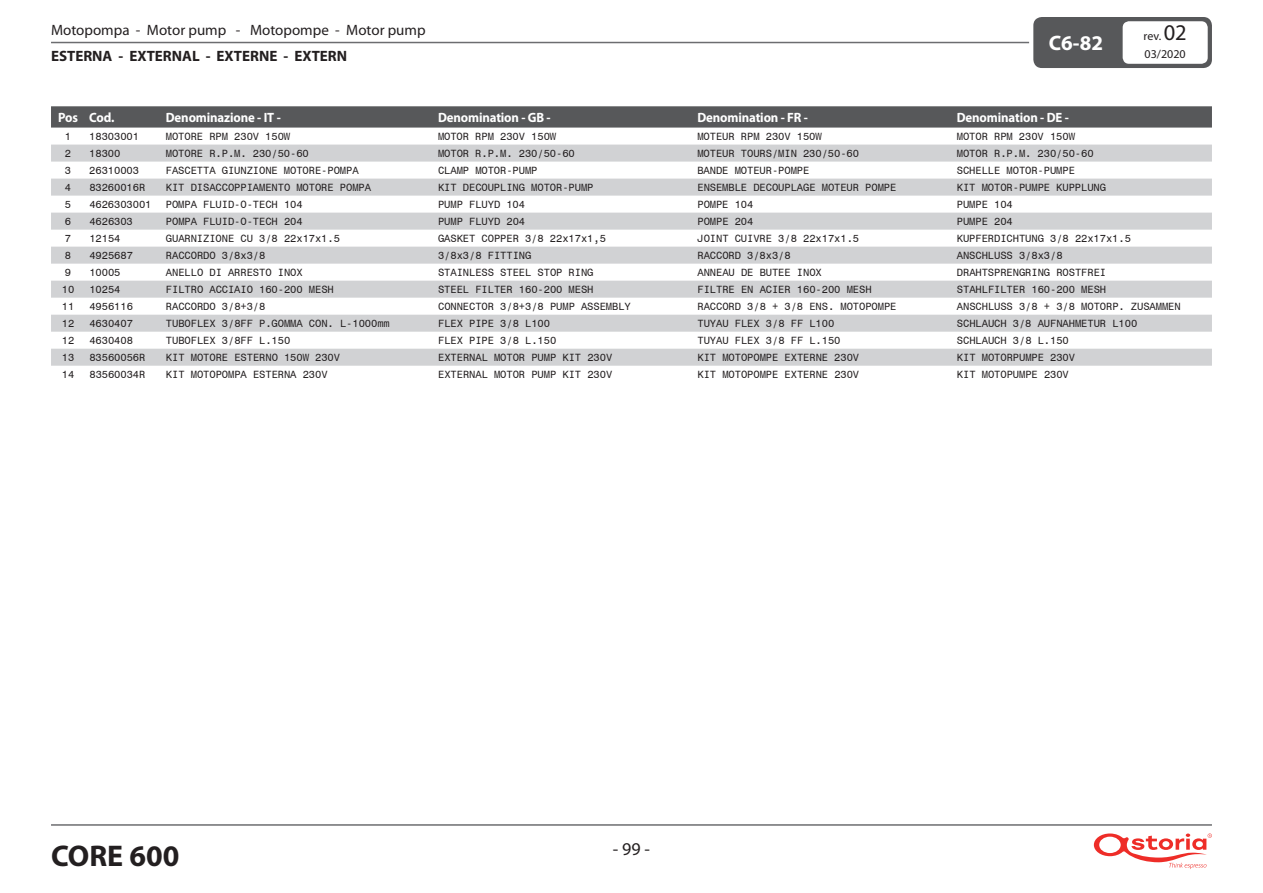
<style>
.page{position:relative;width:1263px;height:893px;background:#fff}
.page>*{position:absolute;margin:0;border:0;box-sizing:border-box;transform-origin:0 0}
.t1{font:700 30px "Myriad Pro";color:#231f20}
.t2{font:700 21px "Myriad Pro";color:#fff}
.t3{font:18px "Myriad Pro";color:#231f20}
.t4{font:15px "Myriad Pro";color:#231f20}
.t5{font:700 15px "Myriad Pro";color:#231f20}
.t6{font:700 13.5px "Myriad Pro";letter-spacing:-.01em;color:#fff;scale:.95 1}
.t7{font:12px/17.9px "Myriad Pro";color:#231f20}
.t8{font:10.5px "Monospace 821 BT";letter-spacing:-.01em;color:#231f20}
.s1{font-size:22.5px}
</style>
<div class="page">
<div style="left:1033px;top:17px;width:179px;height:51px;background:#57585a;border-radius:9px"></div>
<div style="left:1123px;top:21px;width:85px;height:43px;background:#fff;border-radius:6px"></div>
<hr style="left:51px;top:824px;width:1161px;height:2px;background:#6c6d70">
<hr style="left:51px;top:42px;width:978px;height:1px;background:#6c6d70">
<svg style="left:1094px;top:833px;width:118px;height:36px"></svg>
<svg style="left:51px;top:106px;width:1161px;height:22px;background:#5c5d5f"></svg>
<svg style="left:51px;top:145px;width:1161px;height:221px;fill:#d1d2d4"></svg>
<h3 class="t4" style="left:51px;top:21px;width:376px">Motopompa - Motor pump - Motopompe - Motor pump</h3>
<h3 class="t5" style="left:51px;top:46px;width:298px">ESTERNA - EXTERNAL - EXTERNE - EXTERN</h3>
<h2 class="t2" style="left:1049px;top:29px;width:56px">C6-82</h2>
<p class="t7" style="left:1143px;top:27px;width:45px">rev. <span class="s1">02<br></span>03/2020</p>
<p class="t6" style="left:58px;top:109px;width:61px">Pos Cod.</p>
<p class="t6" style="left:166px;top:109px;width:122px">Denominazione - IT -</p>
<p class="t6" style="left:438px;top:109px;width:120px">Denomination - GB -</p>
<p class="t6" style="left:697px;top:109px;width:118px">Denomination - FR -</p>
<p class="t6" style="left:957px;top:109px;width:119px">Denomination - DE -</p>
<p class="t8" style="left:65px;top:130px;width:8px">1</p>
<p class="t8" style="left:89px;top:130px;width:51px">18303001</p>
<p class="t8" style="left:166px;top:130px;width:126px">MOTORE RPM 230V 150W</p>
<p class="t8" style="left:438px;top:130px;width:120px">MOTOR RPM 230V 150W</p>
<p class="t8" style="left:697px;top:130px;width:126px">MOTEUR RPM 230V 150W</p>
<p class="t8" style="left:957px;top:130px;width:120px">MOTOR RPM 230V 150W</p>
<p class="t8" style="left:65px;top:147px;width:8px">2</p>
<p class="t8" style="left:89px;top:147px;width:33px">18300</p>
<p class="t8" style="left:166px;top:147px;width:145px">MOTORE R.P.M. 230/50-60</p>
<p class="t8" style="left:438px;top:147px;width:138px">MOTOR R.P.M. 230/50-60</p>
<p class="t8" style="left:697px;top:147px;width:163px">MOTEUR TOURS/MIN 230/50-60</p>
<p class="t8" style="left:957px;top:147px;width:138px">MOTOR R.P.M. 230/50-60</p>
<p class="t8" style="left:65px;top:164px;width:8px">3</p>
<p class="t8" style="left:89px;top:164px;width:51px">26310003</p>
<p class="t8" style="left:166px;top:164px;width:194px">FASCETTA GIUNZIONE MOTORE-POMPA</p>
<p class="t8" style="left:438px;top:164px;width:101px">CLAMP MOTOR-PUMP</p>
<p class="t8" style="left:697px;top:164px;width:113px">BANDE MOTEUR-POMPE</p>
<p class="t8" style="left:957px;top:164px;width:120px">SCHELLE MOTOR-PUMPE</p>
<p class="t8" style="left:65px;top:181px;width:8px">4</p>
<p class="t8" style="left:89px;top:181px;width:58px">83260016R</p>
<p class="t8" style="left:166px;top:181px;width:207px">KIT DISACCOPPIAMENTO MOTORE POMPA</p>
<p class="t8" style="left:438px;top:181px;width:157px">KIT DECOUPLING MOTOR-PUMP</p>
<p class="t8" style="left:697px;top:181px;width:201px">ENSEMBLE DECOUPLAGE MOTEUR POMPE</p>
<p class="t8" style="left:957px;top:181px;width:151px">KIT MOTOR-PUMPE KUPPLUNG</p>
<p class="t8" style="left:65px;top:198px;width:8px">5</p>
<p class="t8" style="left:89px;top:198px;width:64px">4626303001</p>
<p class="t8" style="left:166px;top:198px;width:138px">POMPA FLUID-O-TECH 104</p>
<p class="t8" style="left:438px;top:198px;width:89px">PUMP FLUYD 104</p>
<p class="t8" style="left:697px;top:198px;width:58px">POMPE 104</p>
<p class="t8" style="left:957px;top:198px;width:58px">PUMPE 104</p>
<p class="t8" style="left:65px;top:215px;width:8px">6</p>
<p class="t8" style="left:89px;top:215px;width:45px">4626303</p>
<p class="t8" style="left:166px;top:215px;width:138px">POMPA FLUID-O-TECH 204</p>
<p class="t8" style="left:438px;top:215px;width:89px">PUMP FLUYD 204</p>
<p class="t8" style="left:697px;top:215px;width:58px">POMPE 204</p>
<p class="t8" style="left:957px;top:215px;width:58px">PUMPE 204</p>
<p class="t8" style="left:65px;top:232px;width:8px">7</p>
<p class="t8" style="left:89px;top:232px;width:33px">12154</p>
<p class="t8" style="left:166px;top:232px;width:176px">GUARNIZIONE CU 3/8 22x17x1.5</p>
<p class="t8" style="left:438px;top:232px;width:169px">GASKET COPPER 3/8 22x17x1,5</p>
<p class="t8" style="left:697px;top:232px;width:163px">JOINT CUIVRE 3/8 22x17x1.5</p>
<p class="t8" style="left:957px;top:232px;width:176px">KUPFERDICHTUNG 3/8 22x17x1.5</p>
<p class="t8" style="left:65px;top:249px;width:8px">8</p>
<p class="t8" style="left:89px;top:249px;width:45px">4925687</p>
<p class="t8" style="left:166px;top:249px;width:101px">RACCORDO 3/8x3/8</p>
<p class="t8" style="left:438px;top:249px;width:95px">3/8x3/8 FITTING</p>
<p class="t8" style="left:697px;top:249px;width:95px">RACCORD 3/8x3/8</p>
<p class="t8" style="left:957px;top:249px;width:107px">ANSCHLUSS 3/8x3/8</p>
<p class="t8" style="left:65px;top:266px;width:8px">9</p>
<p class="t8" style="left:89px;top:266px;width:33px">10005</p>
<p class="t8" style="left:166px;top:266px;width:138px">ANELLO DI ARRESTO INOX</p>
<p class="t8" style="left:438px;top:266px;width:157px">STAINLESS STEEL STOP RING</p>
<p class="t8" style="left:697px;top:266px;width:126px">ANNEAU DE BUTEE INOX</p>
<p class="t8" style="left:957px;top:266px;width:151px">DRAHTSPRENGRING ROSTFREI</p>
<p class="t8" style="left:62px;top:283px;width:14px">10</p>
<p class="t8" style="left:89px;top:283px;width:33px">10254</p>
<p class="t8" style="left:166px;top:283px;width:169px">FILTRO ACCIAIO 160-200 MESH</p>
<p class="t8" style="left:438px;top:283px;width:157px">STEEL FILTER 160-200 MESH</p>
<p class="t8" style="left:697px;top:283px;width:176px">FILTRE EN ACIER 160-200 MESH</p>
<p class="t8" style="left:957px;top:283px;width:151px">STAHLFILTER 160-200 MESH</p>
<p class="t8" style="left:62px;top:300px;width:14px">11</p>
<p class="t8" style="left:89px;top:300px;width:45px">4956116</p>
<p class="t8" style="left:166px;top:300px;width:101px">RACCORDO 3/8+3/8</p>
<p class="t8" style="left:438px;top:300px;width:194px">CONNECTOR 3/8+3/8 PUMP ASSEMBLY</p>
<p class="t8" style="left:697px;top:300px;width:201px">RACCORD 3/8 + 3/8 ENS. MOTOPOMPE</p>
<p class="t8" style="left:957px;top:300px;width:225px">ANSCHLUSS 3/8 + 3/8 MOTORP. ZUSAMMEN</p>
<p class="t8" style="left:62px;top:317px;width:14px">12</p>
<p class="t8" style="left:89px;top:317px;width:45px">4630407</p>
<p class="t8" style="left:166px;top:317px;width:225px">TUBOFLEX 3/8FF P.GOMMA CON. L-1000mm</p>
<p class="t8" style="left:438px;top:317px;width:113px">FLEX PIPE 3/8 L100</p>
<p class="t8" style="left:697px;top:317px;width:138px">TUYAU FLEX 3/8 FF L100</p>
<p class="t8" style="left:957px;top:317px;width:182px">SCHLAUCH 3/8 AUFNAHMETUR L100</p>
<p class="t8" style="left:62px;top:334px;width:14px">12</p>
<p class="t8" style="left:89px;top:334px;width:45px">4630408</p>
<p class="t8" style="left:166px;top:334px;width:126px">TUBOFLEX 3/8FF L.150</p>
<p class="t8" style="left:438px;top:334px;width:120px">FLEX PIPE 3/8 L.150</p>
<p class="t8" style="left:697px;top:334px;width:145px">TUYAU FLEX 3/8 FF L.150</p>
<p class="t8" style="left:957px;top:334px;width:113px">SCHLAUCH 3/8 L.150</p>
<p class="t8" style="left:62px;top:351px;width:14px">13</p>
<p class="t8" style="left:89px;top:351px;width:58px">83560056R</p>
<p class="t8" style="left:166px;top:351px;width:176px">KIT MOTORE ESTERNO 150W 230V</p>
<p class="t8" style="left:438px;top:351px;width:176px">EXTERNAL MOTOR PUMP KIT 230V</p>
<p class="t8" style="left:697px;top:351px;width:163px">KIT MOTOPOMPE EXTERNE 230V</p>
<p class="t8" style="left:957px;top:351px;width:120px">KIT MOTORPUMPE 230V</p>
<p class="t8" style="left:62px;top:368px;width:14px">14</p>
<p class="t8" style="left:89px;top:368px;width:58px">83560034R</p>
<p class="t8" style="left:166px;top:368px;width:163px">KIT MOTOPOMPA ESTERNA 230V</p>
<p class="t8" style="left:438px;top:368px;width:176px">EXTERNAL MOTOR PUMP KIT 230V</p>
<p class="t8" style="left:697px;top:368px;width:163px">KIT MOTOPOMPE EXTERNE 230V</p>
<p class="t8" style="left:957px;top:368px;width:113px">KIT MOTOPUMPE 230V</p>
<h1 class="t1" style="left:51px;top:837px;width:130px">CORE 600</h1>
<h3 class="t3" style="left:613px;top:838px;width:39px">- 99 -</h3>
</div>
